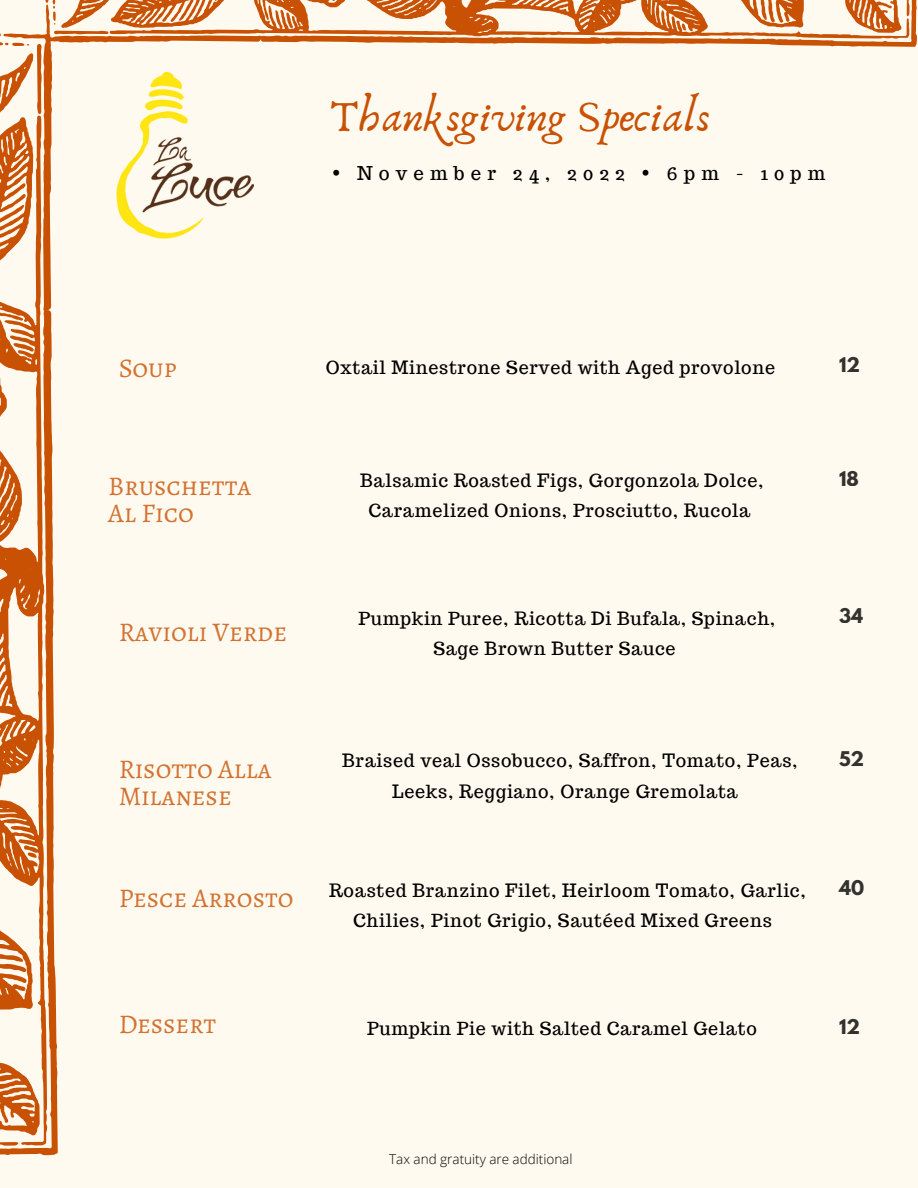
<style>
.page{position:relative;width:918px;height:1188px;background:#fffaef}
.page>*{position:absolute;margin:0;border:0;box-sizing:border-box;transform-origin:0 0}
.t1{font:45px "Anaktoria";color:#c85103}
.t2{font:27px/27px "Alegreya SC";color:#c85103}
.t3{font:18.75px "Trocchi";letter-spacing:.33em;color:#000}
.t4{font:18px/30.3px "Trocchi";letter-spacing:.04em;color:#000;text-align:center}
.t5{font:700 18px "League Spartan";color:#000}
.t6{font:300 13.5px "Open Sans";color:#000}
</style>
<div class="page">
<svg style="left:0;top:34px;width:57px;height:1122px;fill:#c85103"></svg>
<svg style="left:0;top:1145px;width:19px;height:1px"></svg>
<svg style="left:0;top:33px;width:29px;height:8px"></svg>
<svg style="left:0;top:41px;width:47px;height:1104px"></svg>
<svg style="left:37px;top:0;width:880px;height:114px"></svg>
<img style="left:108px;top:73px;width:145px;height:166px">
<h1 class="t1" style="left:330px;top:89px;width:383px">Thanksgiving Specials</h1>
<p class="t3" style="left:332px;top:160px;width:495px">• November 24, 2022 • 6pm - 10pm</p>
<h2 class="t2" style="left:118px;top:354px;width:60px">Soup</h2>
<p class="t4" style="left:326px;top:352px;width:451px">Oxtail Minestrone Served with Aged provolone</p>
<p class="t5" style="left:839px;top:356px;width:22px">12</p>
<h2 class="t2" style="left:108px;top:473px;width:144px">Bruschetta<br>Al Fico</h2>
<h2 class="t2" style="left:118px;top:618px;width:170px">Ravioli Verde</h2>
<p class="t4" style="left:360px;top:465px;width:405px">Balsamic Roasted Figs, Gorgonzola Dolce,<br>Caramelized Onions, Prosciutto, Rucola</p>
<p class="t4" style="left:433px;top:603px;width:344px;text-align:left;text-indent:-75px">Pumpkin Puree, Ricotta Di Bufala, Spinach,<br>Sage Brown Butter Sauce</p>
<p class="t5" style="left:839px;top:469px;width:21px">18</p>
<p class="t5" style="left:839px;top:606px;width:25px">34</p>
<h2 class="t2" style="left:118px;top:755px;width:155px">Risotto Alla<br>Milanese</h2>
<h2 class="t2" style="left:118px;top:885px;width:177px">Pesce Arrosto</h2>
<p class="t4" style="left:342px;top:746px;width:457px">Braised veal Ossobucco, Saffron, Tomato, Peas,<br>Leeks, Reggiano, Orange Gremolata</p>
<p class="t4" style="left:329px;top:875px;width:478px">Roasted Branzino Filet, Heirloom Tomato, Garlic,<br>Chilies, Pinot Grigio, Sautéed Mixed Greens</p>
<h2 class="t2" style="left:118px;top:1010px;width:100px">Dessert</h2>
<p class="t4" style="left:367px;top:1014px;width:391px">Pumpkin Pie with Salted Caramel Gelato</p>
<p class="t5" style="left:839px;top:750px;width:27px">52</p>
<p class="t5" style="left:839px;top:879px;width:27px">40</p>
<p class="t5" style="left:839px;top:1017px;width:22px">12</p>
<p class="t6" style="left:389px;top:1150px;width:185px">Tax and gratuity are additional</p>
</div>
